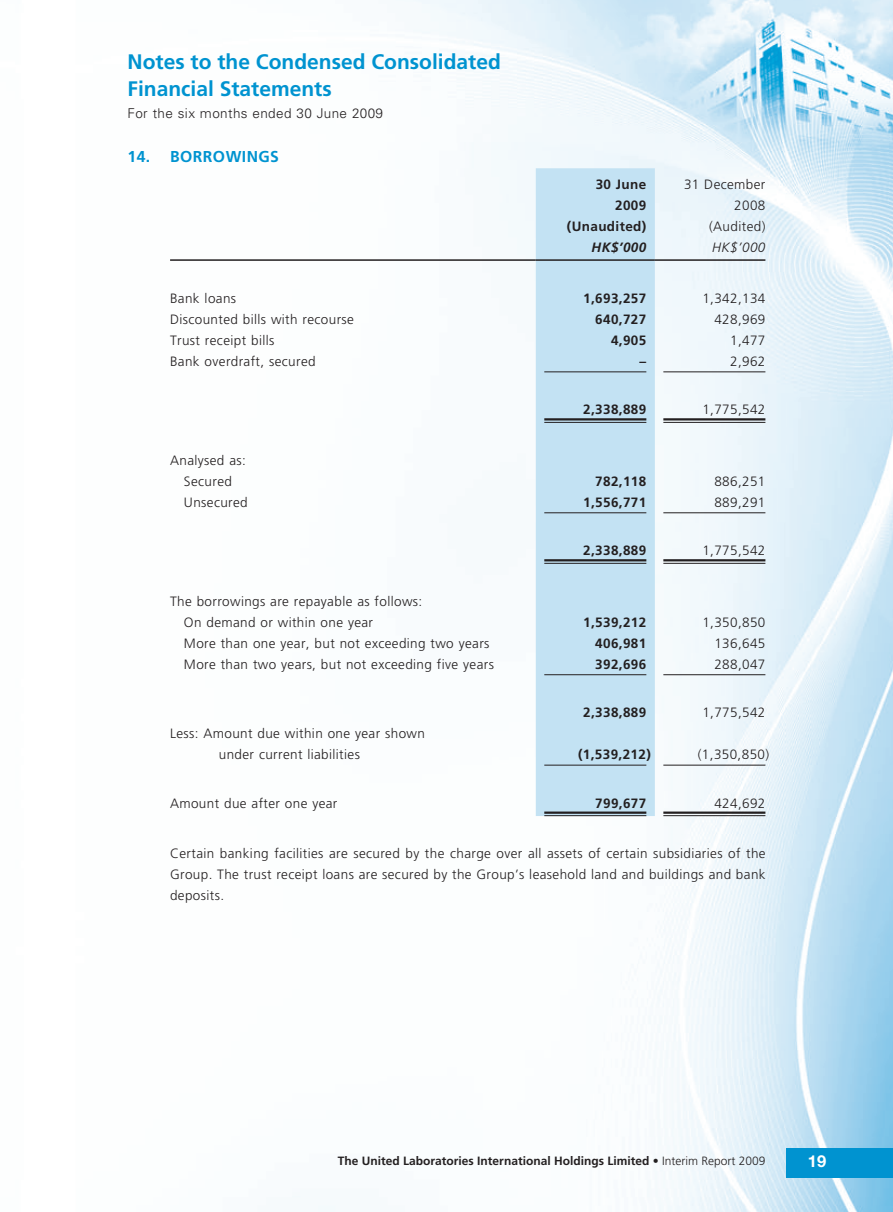
<style>
.page{position:relative;width:893px;height:1212px;background:#fff}
.page>*{position:absolute;margin:0;border:0;box-sizing:border-box;transform-origin:0 0}
.t1{font:700 21px/27px "Frutiger LT Std";color:#0093d0}
.t2{font:700 16.5px "Helvetica Neue LT Std";color:#fff}
.t3{font:700 15.75px "Frutiger LT Std";letter-spacing:.03em;color:#0093d0}
.t4{font:300 13.5px/21px "Frutiger LT Std";letter-spacing:.03em;color:#231f20}
.t5{font:700 13.5px/21px "Frutiger LT Std";letter-spacing:.03em;color:#231f20;text-align:right}
.t6{font:300 13.5px "Univers LT Std";letter-spacing:.03em;color:#231f20}
.t7{font:italic 700 13.5px "Frutiger LT Std";color:#231f20}
.t8{font:italic 300 13.5px "Frutiger LT Std";color:#231f20}
.t9{font:700 12px "Frutiger LT Std";color:#231f20}
.s1{font-weight:300}
</style>
<div class="page">
<img style="left:292px;top:0;width:601px;height:1212px">
<div style="left:787px;top:1148px;width:106px;height:30px;background:#0093d0"></div>
<div style="left:536px;top:168px;width:119px;height:648px;background:#c3e2f3"></div>
<hr style="left:170px;top:259px;width:366px;height:2px;background:#231f20">
<hr style="left:536px;top:259px;width:119px;height:2px;background:#231f20">
<hr style="left:655px;top:259px;width:110px;height:2px;background:#231f20">
<hr style="left:544px;top:371px;width:102px;height:1px;background:#231f20">
<hr style="left:663px;top:371px;width:102px;height:1px;background:#231f20">
<hr style="left:544px;top:418px;width:102px;height:2px;background:#231f20">
<hr style="left:544px;top:422px;width:102px;height:1px;background:#231f20">
<hr style="left:663px;top:418px;width:102px;height:2px;background:#231f20">
<hr style="left:663px;top:422px;width:102px;height:1px;background:#231f20">
<hr style="left:544px;top:512px;width:102px;height:1px;background:#231f20">
<hr style="left:663px;top:512px;width:102px;height:1px;background:#231f20">
<hr style="left:544px;top:559px;width:102px;height:2px;background:#231f20">
<hr style="left:544px;top:563px;width:102px;height:1px;background:#231f20">
<hr style="left:663px;top:559px;width:102px;height:2px;background:#231f20">
<hr style="left:663px;top:563px;width:102px;height:1px;background:#231f20">
<hr style="left:544px;top:674px;width:102px;height:1px;background:#231f20">
<hr style="left:663px;top:674px;width:102px;height:1px;background:#231f20">
<hr style="left:544px;top:765px;width:102px;height:1px;background:#231f20">
<hr style="left:663px;top:765px;width:102px;height:1px;background:#231f20">
<hr style="left:544px;top:811px;width:102px;height:3px;background:#231f20">
<hr style="left:544px;top:815px;width:102px;height:1px;background:#231f20">
<hr style="left:663px;top:811px;width:102px;height:3px;background:#231f20">
<hr style="left:663px;top:815px;width:102px;height:1px;background:#231f20">
<h1 class="t1" style="left:128px;top:49px;width:375px">Notes to the Condensed Consolidated<br>Financial Statements</h1>
<p class="t6" style="left:128px;top:105px;width:257px">For the six months ended 30 June 2009</p>
<p class="t3" style="left:128px;top:147px;width:65px">14. BORRO</p>
<p class="t3" style="left:226px;top:147px;width:55px">WINGS</p>
<p class="t5" style="left:596px;top:174px;width:52px">30 June<br>2009</p>
<p class="t4" style="left:684px;top:174px;width:83px;text-align:right">31 December<br>2008</p>
<p class="t5" style="left:567px;top:216px;width:81px">(Unaudited)</p>
<p class="t4" style="left:709px;top:216px;width:58px">(Audited)</p>
<p class="t7" style="left:592px;top:240px;width:56px">HK$’000</p>
<p class="t8" style="left:712px;top:240px;width:55px">HK$’000</p>
<p class="t4" style="left:170px;top:288px;width:68px">Bank loans</p>
<p class="t5" style="left:583px;top:288px;width:65px">1,693,257</p>
<p class="t4" style="left:702px;top:288px;width:65px">1,342,134</p>
<p class="t4" style="left:170px;top:309px;width:185px">Discounted bills with recourse</p>
<p class="t5" style="left:595px;top:309px;width:53px">640,727</p>
<p class="t4" style="left:714px;top:309px;width:53px">428,969</p>
<p class="t4" style="left:170px;top:330px;width:106px">Trust receipt bills</p>
<p class="t5" style="left:611px;top:330px;width:37px">4,905</p>
<p class="t4" style="left:730px;top:330px;width:37px">1,477</p>
<p class="t4" style="left:170px;top:351px;width:147px">Bank overdraft, secured</p>
<p class="t5" style="left:640px;top:351px;width:8px">–</p>
<p class="t4" style="left:730px;top:351px;width:37px">2,962</p>
<p class="t5" style="left:583px;top:399px;width:65px">2,338,889</p>
<p class="t4" style="left:702px;top:399px;width:65px">1,775,542</p>
<p class="t4" style="left:170px;top:450px;width:77px;text-align:center">Analysed as:<br>Secured</p>
<p class="t5" style="left:595px;top:471px;width:53px">782,118</p>
<p class="t4" style="left:714px;top:471px;width:53px">886,251</p>
<p class="t4" style="left:184px;top:492px;width:65px">Unsecured</p>
<p class="t5" style="left:583px;top:492px;width:65px">1,556,771</p>
<p class="t4" style="left:714px;top:492px;width:53px">889,291</p>
<p class="t5" style="left:583px;top:540px;width:65px">2,338,889</p>
<p class="t4" style="left:702px;top:540px;width:65px">1,775,542</p>
<p class="t4" style="left:184px;top:591px;width:240px;text-indent:-14px">The borrowings are repayable as follows:<br>On demand or within one year</p>
<p class="t5" style="left:583px;top:611px;width:65px">1,539,212</p>
<p class="t4" style="left:702px;top:612px;width:65px">1,350,850</p>
<p class="t4" style="left:184px;top:633px;width:307px">More than one year, but not exceeding two years</p>
<p class="t5" style="left:595px;top:633px;width:53px">406,981</p>
<p class="t4" style="left:714px;top:633px;width:53px">136,645</p>
<p class="t4" style="left:184px;top:654px;width:311px">More than two years, but not exceeding five years</p>
<p class="t5" style="left:595px;top:654px;width:53px">392,696</p>
<p class="t4" style="left:714px;top:654px;width:53px">288,047</p>
<p class="t5" style="left:583px;top:702px;width:65px">2,338,889</p>
<p class="t4" style="left:702px;top:702px;width:65px">1,775,542</p>
<p class="t4" style="left:219px;top:723px;width:208px;text-indent:-49px">Less: Amount due within one year shown under current liabilities</p>
<p class="t5" style="left:578px;top:744px;width:74px">(1,539,212)</p>
<p class="t4" style="left:698px;top:744px;width:73px">(1,350,850)</p>
<p class="t4" style="left:170px;top:792px;width:169px">Amount due after one year</p>
<p class="t5" style="left:595px;top:792px;width:53px">799,677</p>
<p class="t4" style="left:714px;top:792px;width:53px">424,692</p>
<p class="t4" style="left:170px;top:843px;width:597px;text-align:justify">Certain banking facilities are secured by the charge over all assets of certain subsidiaries of the Group. The trust receipt loans are secured by the Group’s leasehold land and buildings and bank deposits.</p>
<p class="t9" style="left:338px;top:1153px;width:429px">The United Laboratories International Holdings Limited <span class="s1">• Interim Report 2009</span></p>
<p class="t2" style="left:808px;top:1151px;width:20px">19</p>
</div>
